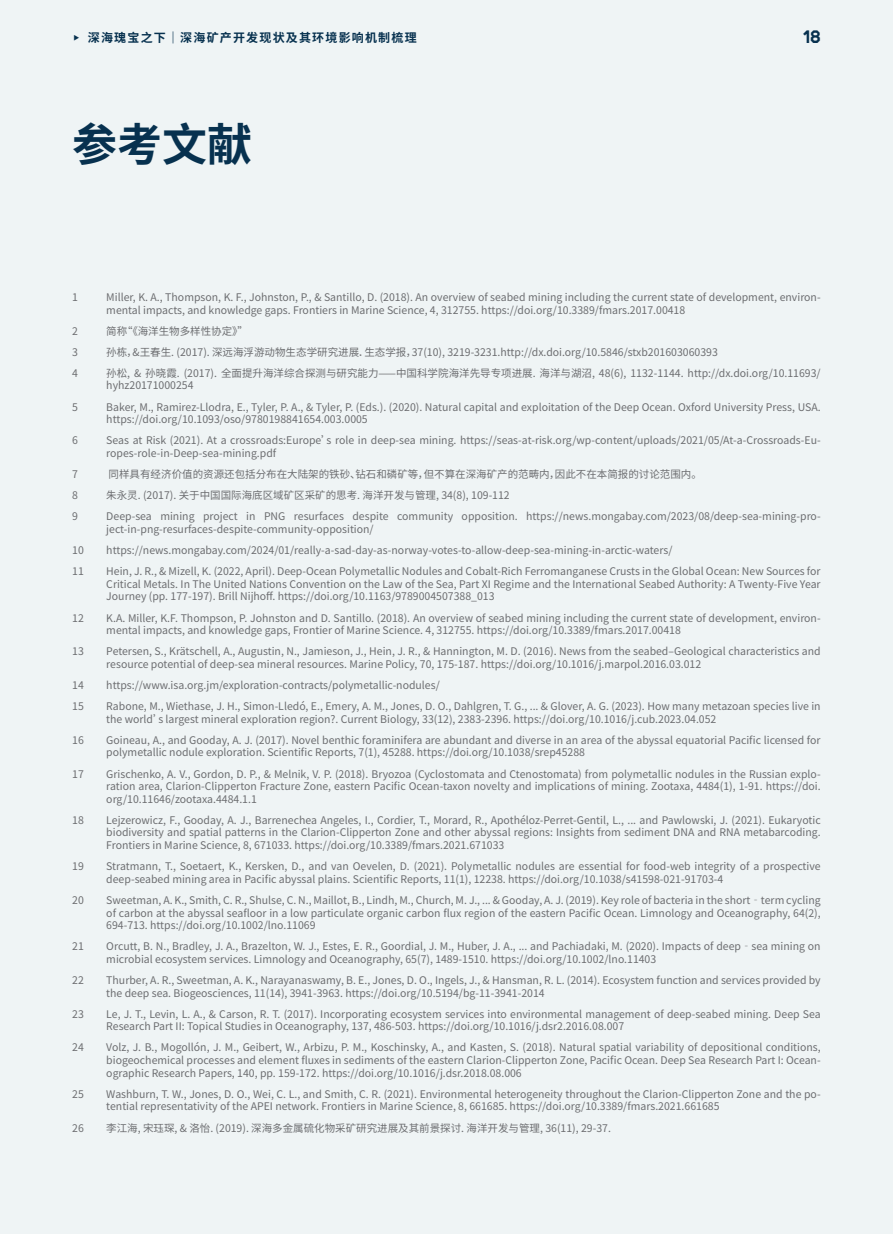
<style>
.page{position:relative;width:893px;height:1234px;background:#fff}
.page>*{position:absolute;margin:0;border:0;box-sizing:border-box;transform-origin:0 0}
.t1{font:700 45px "Noto Sans SC";color:#07314f}
.t2{font:18px "Sanctuary LC";color:#07314f}
.t3{font:700 12px "Noto Sans SC";letter-spacing:.1em;color:#07314f}
.t4{font:10.5px/12.6px "Noto Sans SC";color:#6c6d70}
.s1{font-size:6px}
</style>
<div class="page">
<div style="left:0;top:0;width:893px;height:1233px;background:#eff4f5"></div>
<p class="t3" style="left:73px;top:31px;width:345px"><span class="s1">▶</span> 深海瑰宝之下｜深海矿产开发现状及其环境影响机制梳理</p>
<h2 class="t2" style="left:803px;top:26px;width:19px">18</h2>
<p class="t1" style="left:72px;top:119px;width:181px">参考文献</p>
<p class="t4" style="left:72px;top:291px;width:7px">1</p>
<p class="t4" style="left:106px;top:291px;width:716px">Miller, K. A., Thompson, K. F., Johnston, P., &amp; Santillo, D. (2018). An overview of seabed mining including the current state of development, environ&shy;mental impacts, and knowledge gaps. Frontiers in Marine Science, 4, 312755. https://doi.org/10.3389/fmars.2017.00418</p>
<p class="t4" style="left:72px;top:324px;width:7px">2</p>
<p class="t4" style="left:106px;top:324px;width:143px">简称“《海洋生物多样性协定》”</p>
<p class="t4" style="left:72px;top:346px;width:7px">3</p>
<p class="t4" style="left:106px;top:346px;width:613px">孙栋，&amp;王春生. (2017). 深远海浮游动物生态学研究进展．生态学报，37(10), 3219-3231.http://dx.doi.org/10.5846/stxb201603060393</p>
<p class="t4" style="left:72px;top:367px;width:7px">4</p>
<p class="t4" style="left:106px;top:367px;width:716px">孙松, &amp; 孙晓霞. (2017). 全面提升海洋综合探测与研究能力——中国科学院海洋先导专项进展. 海洋与湖沼, 48(6), 1132-1144. http://dx.doi.org/10.11693/ hyhz20171000254</p>
<p class="t4" style="left:72px;top:400px;width:7px">5</p>
<p class="t4" style="left:106px;top:400px;width:716px">Baker, M., Ramirez-Llodra, E., Tyler, P. A., &amp; Tyler, P. (Eds.). (2020). Natural capital and exploitation of the Deep Ocean. Oxford University Press, USA. https://doi.org/10.1093/oso/9780198841654.003.0005</p>
<p class="t4" style="left:72px;top:434px;width:7px">6</p>
<p class="t4" style="left:106px;top:434px;width:716px">Seas at Risk (2021). At a crossroads:Europe’s role in deep-sea mining. https://seas-at-risk.org/wp-content/uploads/2021/05/At-a-Crossroads-Eu&shy;ropes-role-in-Deep-sea-mining.pdf</p>
<p class="t4" style="left:72px;top:468px;width:7px">7</p>
<p class="t4" style="left:109px;top:468px;width:595px">同样具有经济价值的资源还包括分布在大陆架的铁砂、钻石和磷矿等，但不算在深海矿产的范畴内，因此不在本简报的讨论范围内。</p>
<p class="t4" style="left:72px;top:489px;width:7px">8</p>
<p class="t4" style="left:106px;top:489px;width:405px">朱永灵. (2017). 关于中国国际海底区域矿区采矿的思考. 海洋开发与管理, 34(8), 109-112</p>
<p class="t4" style="left:72px;top:510px;width:7px">9</p>
<p class="t4" style="left:106px;top:510px;width:716px">Deep-sea mining project in PNG resurfaces despite community opposition. https://news.mongabay.com/2023/08/deep-sea-mining-pro&shy;ject-in-png-resurfaces-despite-community-opposition/</p>
<p class="t4" style="left:72px;top:544px;width:13px">10</p>
<p class="t4" style="left:106px;top:544px;width:568px">https://news.mongabay.com/2024/01/really-a-sad-day-as-norway-votes-to-allow-deep-sea-mining-in-arctic-waters/</p>
<p class="t4" style="left:72px;top:565px;width:13px">11</p>
<p class="t4" style="left:106px;top:565px;width:716px;text-align:justify">Hein, J. R., &amp; Mizell, K. (2022, April). Deep-Ocean Polymetallic Nodules and Cobalt-Rich Ferromanganese Crusts in the Global Ocean: New Sources for Critical Metals. In The United Nations Convention on the Law of the Sea, Part XI Regime and the International Seabed Authority: A Twenty-Five Year Journey (pp. 177-197). Brill Nijhoff. https://doi.org/10.1163/9789004507388_013</p>
<p class="t4" style="left:72px;top:611px;width:13px">12</p>
<p class="t4" style="left:106px;top:611px;width:716px">K.A. Miller, K.F. Thompson, P. Johnston and D. Santillo. (2018). An overview of seabed mining including the current state of development, environ&shy;mental impacts, and knowledge gaps, Frontier of Marine Science. 4, 312755. https://doi.org/10.3389/fmars.2017.00418</p>
<p class="t4" style="left:72px;top:645px;width:13px">13</p>
<p class="t4" style="left:106px;top:645px;width:716px">Petersen, S., Krätschell, A., Augustin, N., Jamieson, J., Hein, J. R., &amp; Hannington, M. D. (2016). News from the seabed–Geological characteristics and resource potential of deep-sea mineral resources. Marine Policy, 70, 175-187. https://doi.org/10.1016/j.marpol.2016.03.012</p>
<p class="t4" style="left:72px;top:679px;width:13px">14</p>
<p class="t4" style="left:106px;top:679px;width:335px">https://www.isa.org.jm/exploration-contracts/polymetallic-nodules/</p>
<p class="t4" style="left:72px;top:700px;width:13px">15</p>
<p class="t4" style="left:106px;top:700px;width:716px">Rabone, M., Wiethase, J. H., Simon-Lledó, E., Emery, A. M., Jones, D. O., Dahlgren, T. G., ... &amp; Glover, A. G. (2023). How many metazoan species live in the world’s largest mineral exploration region?. Current Biology, 33(12), 2383-2396. https://doi.org/10.1016/j.cub.2023.04.052</p>
<p class="t4" style="left:72px;top:733px;width:13px">16</p>
<p class="t4" style="left:106px;top:733px;width:716px">Goineau, A., and Gooday, A. J. (2017). Novel benthic foraminifera are abundant and diverse in an area of the abyssal equatorial Pacific licensed for polymetallic nodule exploration. Scientific Reports, 7(1), 45288. https://doi.org/10.1038/srep45288</p>
<p class="t4" style="left:72px;top:767px;width:13px">17</p>
<p class="t4" style="left:106px;top:767px;width:716px;text-align:justify">Grischenko, A. V., Gordon, D. P., &amp; Melnik, V. P. (2018). Bryozoa (Cyclostomata and Ctenostomata) from polymetallic nodules in the Russian explo&shy;ration area, Clarion-Clipperton Fracture Zone, eastern Pacific Ocean-taxon novelty and implications of mining. Zootaxa, 4484(1), 1-91. https://doi. org/10.11646/zootaxa.4484.1.1</p>
<p class="t4" style="left:72px;top:813px;width:13px">18</p>
<p class="t4" style="left:106px;top:813px;width:716px;text-align:justify">Lejzerowicz, F., Gooday, A. J., Barrenechea Angeles, I., Cordier, T., Morard, R., Apothéloz-Perret-Gentil, L., ... and Pawlowski, J. (2021). Eukaryotic biodiversity and spatial patterns in the Clarion-Clipperton Zone and other abyssal regions: Insights from sediment DNA and RNA metabarcoding.<br>Frontiers in Marine Science, 8, 671033. https://doi.org/10.3389/fmars.2021.671033</p>
<p class="t4" style="left:72px;top:860px;width:13px">19</p>
<p class="t4" style="left:106px;top:860px;width:716px">Stratmann, T., Soetaert, K., Kersken, D., and van Oevelen, D. (2021). Polymetallic nodules are essential for food-web integrity of a prospective deep-seabed mining area in Pacific abyssal plains. Scientific Reports, 11(1), 12238. https://doi.org/10.1038/s41598-021-91703-4</p>
<p class="t4" style="left:72px;top:893px;width:13px">20</p>
<p class="t4" style="left:106px;top:893px;width:716px;text-align:justify">Sweetman, A. K., Smith, C. R., Shulse, C. N., Maillot, B., Lindh, M., Church, M. J., ... &amp; Gooday, A. J. (2019). Key role of bacteria in the short‐term cycling of carbon at the abyssal seafloor in a low particulate organic carbon flux region of the eastern Pacific Ocean. Limnology and Oceanography, 64(2), 694-713. https://doi.org/10.1002/lno.11069</p>
<p class="t4" style="left:72px;top:940px;width:13px">21</p>
<p class="t4" style="left:106px;top:940px;width:716px">Orcutt, B. N., Bradley, J. A., Brazelton, W. J., Estes, E. R., Goordial, J. M., Huber, J. A., ... and Pachiadaki, M. (2020). Impacts of deep‐sea mining on microbial ecosystem services. Limnology and Oceanography, 65(7), 1489-1510. https://doi.org/10.1002/lno.11403</p>
<p class="t4" style="left:72px;top:973px;width:13px">22</p>
<p class="t4" style="left:106px;top:973px;width:716px">Thurber, A. R., Sweetman, A. K., Narayanaswamy, B. E., Jones, D. O., Ingels, J., &amp; Hansman, R. L. (2014). Ecosystem function and services provided by the deep sea. Biogeosciences, 11(14), 3941-3963. https://doi.org/10.5194/bg-11-3941-2014</p>
<p class="t4" style="left:72px;top:1007px;width:13px">23</p>
<p class="t4" style="left:106px;top:1007px;width:716px">Le, J. T., Levin, L. A., &amp; Carson, R. T. (2017). Incorporating ecosystem services into environmental management of deep-seabed mining. Deep Sea<br>Research Part II: Topical Studies in Oceanography, 137, 486-503. https://doi.org/10.1016/j.dsr2.2016.08.007</p>
<p class="t4" style="left:72px;top:1041px;width:13px">24</p>
<p class="t4" style="left:106px;top:1041px;width:716px;text-align:justify">Volz, J. B., Mogollón, J. M., Geibert, W., Arbizu, P. M., Koschinsky, A., and Kasten, S. (2018). Natural spatial variability of depositional conditions, biogeochemical processes and element fluxes in sediments of the eastern Clarion-Clipperton Zone, Pacific Ocean. Deep Sea Research Part I: Ocean&shy;ographic Research Papers, 140, pp. 159-172. https://doi.org/10.1016/j.dsr.2018.08.006</p>
<p class="t4" style="left:72px;top:1087px;width:13px">25</p>
<p class="t4" style="left:106px;top:1087px;width:716px">Washburn, T. W., Jones, D. O., Wei, C. L., and Smith, C. R. (2021). Environmental heterogeneity throughout the Clarion-Clipperton Zone and the po&shy;tential representativity of the APEI network. Frontiers in Marine Science, 8, 661685. https://doi.org/10.3389/fmars.2021.661685</p>
<p class="t4" style="left:72px;top:1121px;width:13px">26</p>
<p class="t4" style="left:106px;top:1121px;width:506px">李江海, 宋珏琛, &amp; 洛怡. (2019). 深海多金属硫化物采矿研究进展及其前景探讨. 海洋开发与管理, 36(11), 29-37.</p>
</div>
